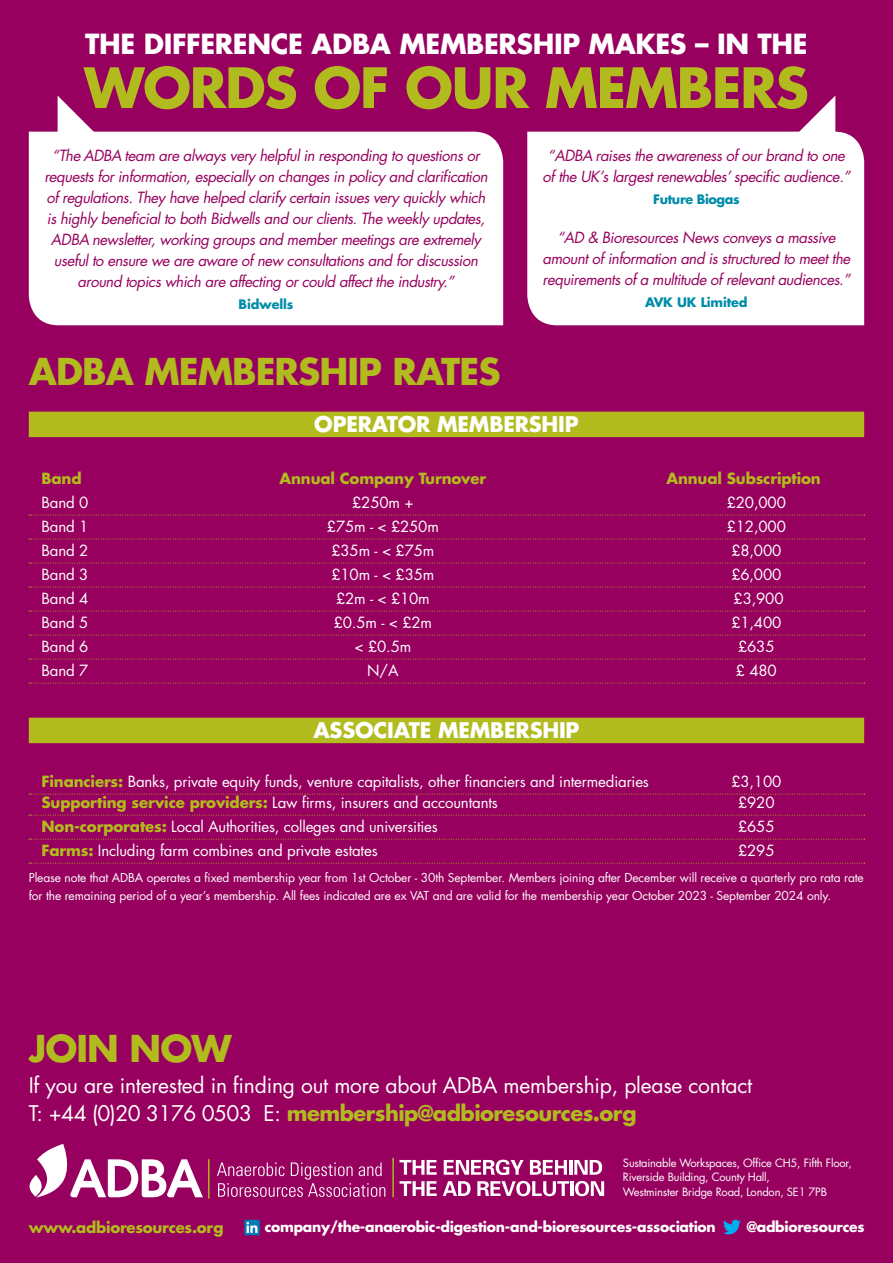
<style>
.page{position:relative;width:893px;height:1263px;background:#97005e}
.page>*{position:absolute;margin:0;border:0;box-sizing:border-box;transform-origin:0 0}
.t1{font:700 54px "Futura";letter-spacing:-.025em;color:#b2bb1e}
.t2{font:700 36px "Futura";letter-spacing:-.025em;color:#b2bb1e}
.t3{font:700 27px "Futura";letter-spacing:-.015em;color:#fff}
.t4{font:21px/27px "Futura";letter-spacing:-.01em;color:#fff}
.t5{font:700 21px "Futura";letter-spacing:-.01em;color:#fff}
.t6{font:italic 15px/21px "Futura";letter-spacing:-.03em;color:#97005e;text-align:center}
.t7{font:15px "Futura";letter-spacing:-.01em;color:#fff}
.t8{font:700 15px "Futura";letter-spacing:-.01em;color:#b2bb1e}
.t9{font:700 13.95px "Futura";letter-spacing:-.02em;color:#fff}
.t10{font:700 12.75px "Futura";letter-spacing:-.01em;color:#008da8}
.t11{font:12px/18px "Futura";letter-spacing:-.01em;color:#fff}
.t12{font:11.1px/14px "Futura";letter-spacing:-.02em;color:#fff}
.s1{color:#97005e}
.s2{font-weight:700;color:#b2bb1e}
</style>
<div class="page">
<svg style="left:789px;top:96px;width:46px;height:36px"></svg>
<div style="left:527px;top:132px;width:337px;height:193px;background:#fff"></div>
<div style="left:29px;top:132px;width:474px;height:193px;background:#fff"></div>
<svg style="left:58px;top:96px;width:46px;height:46px"></svg>
<div style="left:244px;top:1220px;width:16px;height:15px;background:#007bb6"></div>
<svg style="left:246px;top:1222px;width:11px;height:11px"></svg>
<svg style="left:723px;top:1220px;width:18px;height:14px"></svg>
<svg style="left:399px;top:1160px;width:38px;height:15px"></svg>
<svg style="left:444px;top:1160px;width:80px;height:15px"></svg>
<svg style="left:530px;top:1160px;width:37px;height:15px"></svg>
<hr style="left:569px;top:1160px;width:3px;height:15px;background:#fff">
<svg style="left:574px;top:1160px;width:28px;height:15px"></svg>
<svg style="left:399px;top:1181px;width:38px;height:15px"></svg>
<svg style="left:443px;top:1181px;width:28px;height:15px"></svg>
<svg style="left:477px;top:1181px;width:92px;height:15px"></svg>
<hr style="left:570px;top:1181px;width:3px;height:15px;background:#fff">
<svg style="left:575px;top:1181px;width:29px;height:15px"></svg>
<svg style="left:217px;top:1162px;width:168px;height:35px"></svg>
<hr style="left:392px;top:1158px;width:2px;height:39px;background:#b2bb1e">
<hr style="left:208px;top:1159px;width:2px;height:39px;background:#b2bb1e">
<svg style="left:36px;top:1144px;width:167px;height:53px"></svg>
<svg style="left:29px;top:1175px;width:13px;height:21px"></svg>
<div style="left:29px;top:412px;width:835px;height:25px;background:#b2bb1e"></div>
<svg style="left:29px;top:515px;width:836px;height:1px"></svg>
<svg style="left:29px;top:539px;width:836px;height:1px"></svg>
<svg style="left:29px;top:563px;width:836px;height:1px"></svg>
<svg style="left:29px;top:587px;width:836px;height:1px"></svg>
<svg style="left:29px;top:611px;width:836px;height:1px"></svg>
<svg style="left:29px;top:635px;width:836px;height:1px"></svg>
<svg style="left:29px;top:659px;width:836px;height:1px"></svg>
<svg style="left:29px;top:683px;width:836px;height:1px"></svg>
<div style="left:29px;top:718px;width:835px;height:25px;background:#b2bb1e"></div>
<svg style="left:29px;top:794px;width:836px;height:1px"></svg>
<svg style="left:29px;top:815px;width:836px;height:1px"></svg>
<svg style="left:29px;top:839px;width:836px;height:1px"></svg>
<svg style="left:29px;top:863px;width:836px;height:1px"></svg>
<h3 class="t3" style="left:85px;top:25px;width:724px">The difference ADBA membership makes – in the</h3>
<h1 class="t1" style="left:84px;top:50px;width:726px">words of our members</h1>
<p class="t6" style="left:542px;top:144px;width:309px">“ADBA raises the awareness of our brand to one of the UK’s largest renewables’ specific audience.”</p>
<p class="t10" style="left:653px;top:190px;width:88px">Future Biogas</p>
<p class="t6" style="left:543px;top:227px;width:309px">“AD &amp; Bioresources News conveys a massive amount of information and is structured to meet the requirements of a multitude of relevant audiences.”</p>
<p class="t10" style="left:645px;top:293px;width:104px">AVK UK Limited</p>
<p class="t6" style="left:44px;top:144px;width:445px">“The ADBA team are always very helpful in responding to questions or requests for information, especially on changes in policy and clarification of regulations. They have helped clarify certain issues very quickly which is highly beneficial to both Bidwells and our clients. The weekly updates, ADBA newsletter, working groups and member meetings are extremely useful to ensure we are aware of new consultations and for discussion around topics which are affecting or could affect the industry.”</p>
<p class="t10" style="left:238px;top:295px;width:57px">Bidwells</p>
<h2 class="t2" style="left:29px;top:346px;width:473px">ADBA Membership rates</h2>
<h3 class="t5" style="left:314px;top:410px;width:16px">OPER</h3>
<h3 class="t5" style="left:372px;top:410px;width:84px">ATOR MEM</h3>
<h3 class="t5" style="left:489px;top:410px;width:28px">BERSHIP</h3>
<p class="t8" style="left:42px;top:468px;width:42px">Band</p>
<p class="t8" style="left:280px;top:468px;width:208px">Annual Company Turnover</p>
<p class="t8" style="left:666px;top:468px;width:181px">Annual Subscription <span class="s1">(£)</span></p>
<p class="t7" style="left:42px;top:492px;width:48px">Band 0</p>
<p class="t7" style="left:352px;top:492px;width:63px">£250m +</p>
<p class="t7" style="left:727px;top:492px;width:61px">£20,000</p>
<p class="t7" style="left:42px;top:516px;width:48px">Band 1</p>
<p class="t7" style="left:327px;top:516px;width:113px">£75m - &lt; £250m</p>
<p class="t7" style="left:727px;top:516px;width:61px">£12,000</p>
<p class="t7" style="left:42px;top:540px;width:48px">Band 2</p>
<p class="t7" style="left:331px;top:540px;width:104px">£35m - &lt; £75m</p>
<p class="t7" style="left:731px;top:540px;width:52px">£8,000</p>
<p class="t7" style="left:42px;top:564px;width:48px">Band 3</p>
<p class="t7" style="left:331px;top:564px;width:104px">£10m - &lt; £35m</p>
<p class="t7" style="left:731px;top:564px;width:52px">£6,000</p>
<p class="t7" style="left:42px;top:588px;width:48px">Band 4</p>
<p class="t7" style="left:336px;top:588px;width:95px">£2m - &lt; £10m</p>
<p class="t7" style="left:734px;top:588px;width:52px">£3,900</p>
<p class="t7" style="left:42px;top:612px;width:48px">Band 5</p>
<p class="t7" style="left:334px;top:612px;width:100px">£0.5m - &lt; £2m</p>
<p class="t7" style="left:731px;top:612px;width:52px">£1,400</p>
<p class="t7" style="left:42px;top:636px;width:48px">Band 6</p>
<p class="t7" style="left:354px;top:636px;width:58px">&lt; £0.5m</p>
<p class="t7" style="left:738px;top:636px;width:38px">£635</p>
<p class="t7" style="left:42px;top:660px;width:48px">Band 7</p>
<p class="t7" style="left:367px;top:660px;width:33px">N/A</p>
<p class="t7" style="left:736px;top:660px;width:42px">£ 480</p>
<h3 class="t5" style="left:313px;top:716px;width:30px">ASSOCI</h3>
<h3 class="t5" style="left:394px;top:716px;width:63px">ATE MEM</h3>
<h3 class="t5" style="left:490px;top:716px;width:28px">BERSHIP</h3>
<p class="t7" style="left:42px;top:771px;width:609px"><span class="s2">Financiers:</span> Banks, private equity funds, venture capitalists, other financiers and intermediaries</p>
<p class="t7" style="left:731px;top:771px;width:52px">£3,100</p>
<p class="t7" style="left:42px;top:792px;width:458px"><span class="s2">Supporting service providers:</span> Law firms, insurers and accountants</p>
<p class="t7" style="left:738px;top:792px;width:38px">£920</p>
<p class="t7" style="left:42px;top:816px;width:398px"><span class="s2">Non-corporates:</span> Local Authorities, colleges and universities</p>
<p class="t7" style="left:738px;top:816px;width:38px">£655</p>
<p class="t7" style="left:42px;top:840px;width:338px"><span class="s2">Farms:</span> Including farm combines and private estates</p>
<p class="t7" style="left:738px;top:840px;width:38px">£295</p>
<p class="t11" style="left:29px;top:868px;width:836px">Please note that ADBA operates a fixed membership year from 1st October - 30th September. Members joining after December will receive a quarterly pro rata rate for the remaining period of a year’s membership. All fees indicated are ex VAT and are valid for the membership year October 2023 - September 2024 only.</p>
<h2 class="t2" style="left:29px;top:1024px;width:204px">Join Now</h2>
<h3 class="t4" style="left:29px;top:1072px;width:725px">If you are interested in finding out more about ADBA membership, please contact<br>T: +44 (0)20 3176 0503 E: <span class="s2">membership@adbioresources.org</span></h3>
<p class="t12" style="left:623px;top:1155px;width:230px">Sustainable Workspaces, Office CH5, Fifth Floor,<br>Riverside Building, County Hall,</p>
<p class="t12" style="left:623px;top:1185px;width:206px">Westminster Bridge Road, London, SE1 7PB</p>
<p class="t8" style="left:29px;top:1216px;width:196px">www.adbioresources.org</p>
<p class="t9" style="left:265px;top:1217px;width:453px">company/the-anaerobic-digestion-and-bioresources-association</p>
<p class="t9" style="left:747px;top:1217px;width:119px">@adbioresources</p>
</div>
